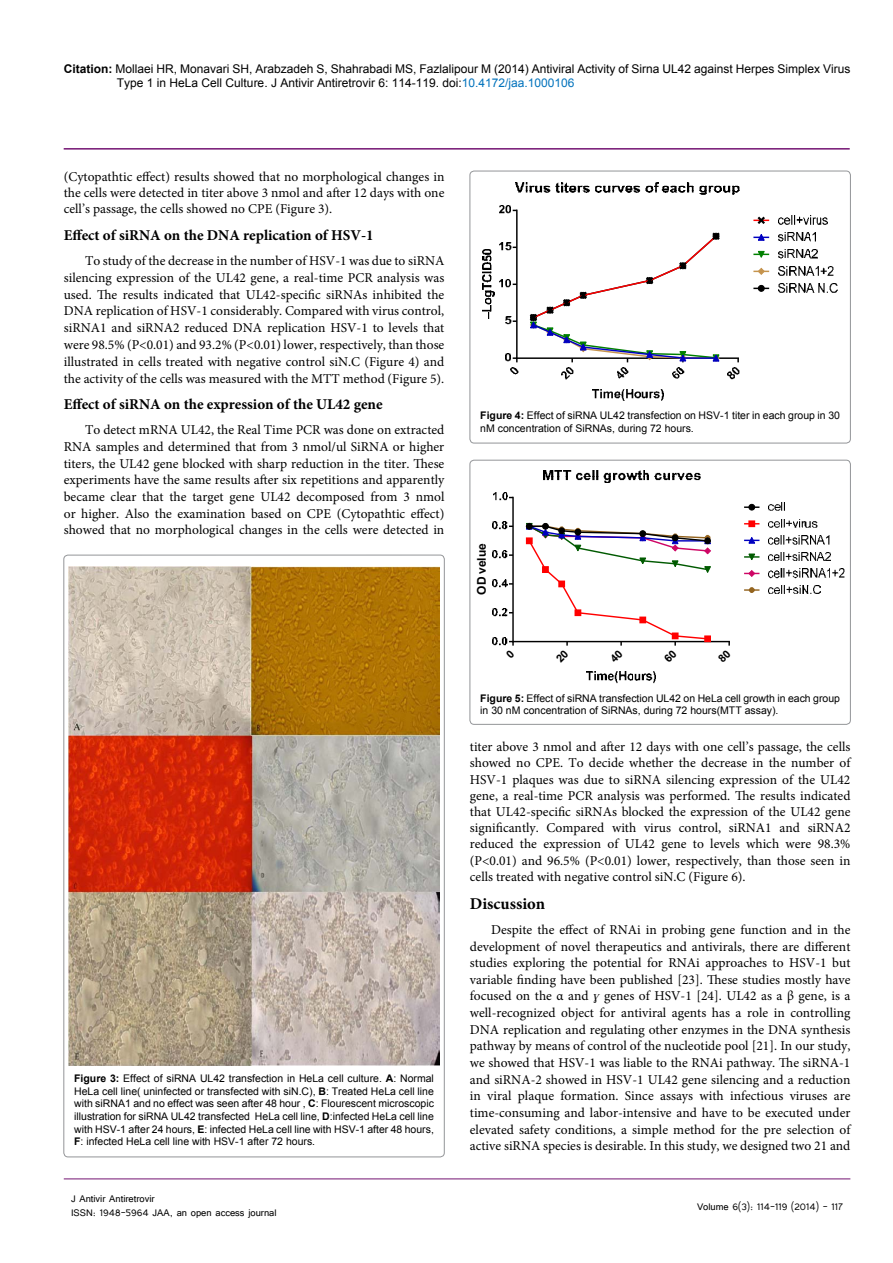
<style>
.page{position:relative;width:893px;height:1263px;background:#fff}
.page>*{position:absolute;margin:0;border:0;box-sizing:border-box;transform-origin:0 0}
.t1{font:700 16.5px "Minion Pro";color:#000}
.t2{font:700 15px "Minion Pro";color:#000}
.t3{font:13.5px/16.6px "Minion Pro";color:#000;text-align:justify}
.t4{font:12px/14.4px "Arial";color:#000}
.t5{font:12px/14.4px "Tunga";color:#000}
.t6{font:700 12px "Arial";letter-spacing:-.005em;color:#000}
.t7{font:10.5px/12.6px "Arial";color:#000}
.s1{font-weight:700}
.s2{color:#0072bc}
</style>
<div class="page">
<hr style="left:64px;top:148px;width:786px;height:2px;background:#741472">
<hr style="left:64px;top:1179px;width:786px;height:1px;background:#741472">
<img style="left:69px;top:567px;width:370px;height:499px">
<div style="left:470px;top:171px;width:380px;height:272px;border:1px solid #939598;border-radius:4px"></div>
<img style="left:515px;top:182px;width:225px;height:13px">
<img style="left:592px;top:389px;width:71px;height:12px">
<img style="left:483px;top:249px;width:11px;height:70px">
<img style="left:511px;top:367px;width:7px;height:8px">
<img style="left:561px;top:367px;width:12px;height:13px">
<img style="left:618px;top:367px;width:11px;height:34px">
<img style="left:672px;top:367px;width:12px;height:12px">
<img style="left:727px;top:367px;width:12px;height:13px">
<hr style="left:516px;top:357px;width:223px;height:2px;background:#000">
<img style="left:505px;top:353px;width:6px;height:9px">
<img style="left:505px;top:316px;width:6px;height:9px">
<img style="left:500px;top:279px;width:11px;height:9px">
<img style="left:499px;top:206px;width:12px;height:45px">
<hr style="left:516px;top:210px;width:2px;height:149px;background:#000">
<svg style="left:513px;top:357px;width:5px;height:5px"></svg>
<svg style="left:527px;top:232px;width:195px;height:130px"></svg>
<img style="left:778px;top:216px;width:41px;height:9px">
<svg style="left:819px;top:217px;width:9px;height:8px"></svg>
<svg style="left:753px;top:216px;width:16px;height:8px"></svg>
<img style="left:778px;top:233px;width:38px;height:9px">
<svg style="left:753px;top:234px;width:16px;height:6px"></svg>
<img style="left:778px;top:249px;width:39px;height:19px">
<svg style="left:753px;top:251px;width:16px;height:7px"></svg>
<img style="left:779px;top:266px;width:55px;height:10px">
<svg style="left:753px;top:268px;width:16px;height:6px"></svg>
<img style="left:779px;top:283px;width:58px;height:10px">
<svg style="left:753px;top:285px;width:16px;height:6px"></svg>
<div style="left:470px;top:460px;width:380px;height:264px;border:1px solid #939598;border-radius:4px"></div>
<img style="left:543px;top:470px;width:157px;height:13px">
<img style="left:587px;top:672px;width:69px;height:12px">
<hr style="left:512px;top:641px;width:218px;height:1px;background:#000">
<img style="left:493px;top:637px;width:14px;height:9px">
<img style="left:493px;top:608px;width:14px;height:9px">
<img style="left:493px;top:579px;width:14px;height:9px">
<img style="left:493px;top:550px;width:14px;height:9px">
<img style="left:493px;top:493px;width:14px;height:37px">
<hr style="left:512px;top:497px;width:2px;height:145px;background:#000">
<img style="left:768px;top:503px;width:17px;height:8px">
<svg style="left:744px;top:504px;width:15px;height:6px"></svg>
<img style="left:768px;top:519px;width:49px;height:26px">
<svg style="left:744px;top:521px;width:15px;height:6px"></svg>
<img style="left:816px;top:536px;width:14px;height:9px">
<svg style="left:744px;top:537px;width:15px;height:6px"></svg>
<img style="left:768px;top:552px;width:63px;height:9px">
<svg style="left:744px;top:554px;width:15px;height:6px"></svg>
<img style="left:768px;top:569px;width:77px;height:10px">
<svg style="left:744px;top:570px;width:15px;height:6px"></svg>
<img style="left:768px;top:585px;width:53px;height:9px">
<svg style="left:744px;top:587px;width:15px;height:6px"></svg>
<svg style="left:506px;top:641px;width:9px;height:5px"></svg>
<svg style="left:524px;top:522px;width:206px;height:124px"></svg>
<p class="t4" style="left:117px;top:61px;width:735px;text-indent:-53px"><span class="s1">Citation:</span> Mollaei HR, Monavari SH, Arabzadeh S, Shahrabadi MS, Fazlalipour M (2014) Antiviral Activity of Sirna UL42 against Herpes Simplex Virus<br>Type 1 in HeLa Cell Culture. J Antivir Antiretrovir 6: 114-119. doi:<span class="s2">10.4172/jaa.1000106</span></p>
<p class="t3" style="left:64px;top:168px;width:382px;line-height:16.2px">(Cytopathtic effect) results showed that no morphological changes in the cells were detected in titer above 3 nmol and after 12 days with one cell’s passage, the cells showed no CPE (Figure 3).</p>
<p class="t2" style="left:64px;top:224px;width:311px">Effect of siRNA on the DNA replication of HSV-1</p>
<p class="t3" style="left:64px;top:252px;width:382px;text-indent:21px">To study of the decrease in the number of HSV-1 was due to siRNA silencing expression of the UL42 gene, a real-time PCR analysis was used. The results indicated that UL42-specific siRNAs inhibited the DNA replication of HSV-1 considerably. Compared with virus control, siRNA1 and siRNA2 reduced DNA replication HSV-1 to levels that were 98.5% (P&lt;0.01) and 93.2% (P&lt;0.01) lower, respectively, than those illustrated in cells treated with negative control siN.C (Figure 4) and the activity of the cells was measured with the MTT method (Figure 5).</p>
<p class="t2" style="left:64px;top:394px;width:320px">Effect of siRNA on the expression of the UL42 gene</p>
<p class="t3" style="left:64px;top:422px;width:382px;text-indent:21px">To detect mRNA UL42, the Real Time PCR was done on extracted RNA samples and determined that from 3 nmol/ul SiRNA or higher titers, the UL42 gene blocked with sharp reduction in the titer. These experiments have the same results after six repetitions and apparently became clear that the target gene UL42 decomposed from 3 nmol or higher. Also the examination based on CPE (Cytopathtic effect) showed that no morphological changes in the cells were detected in</p>
<p class="t7" style="left:480px;top:409px;width:361px"><span class="s1">Figure 4:</span> Effect of siRNA UL42 transfection on HSV-1 titer in each group in 30 nM concentration of SiRNAs, during 72 hours.</p>
<p class="t6" style="left:473px;top:595px;width:53px;rotate:-90deg">OD velue</p>
<p class="t7" style="left:74px;top:1072px;width:361px;text-align:justify"><span class="s1">Figure 3:</span> Effect of siRNA UL42 transfection in HeLa cell culture. <span class="s1">A</span>: Normal HeLa cell line( uninfected or transfected with siN.C), <span class="s1">B</span>: Treated HeLa cell line with siRNA1 and no effect was seen after 48 hour , <span class="s1">C</span>: Flourescent microscopic illustration for siRNA UL42 transfected HeLa cell line, <span class="s1">D</span>:infected HeLa cell line with HSV-1 after 24 hours, <span class="s1">E</span>: infected HeLa cell line with HSV-1 after 48 hours, <span class="s1">F</span>: infected HeLa cell line with HSV-1 after 72 hours.</p>
<p class="t5" style="left:71px;top:1190px;width:207px">J Antivir Antiretrovir<br>ISSN: 1948-5964 JAA, an open access journal</p>
<p class="t7" style="left:480px;top:692px;width:361px"><span class="s1">Figure 5:</span> Effect of siRNA transfection UL42 on HeLa cell growth in each group in 30 nM concentration of SiRNAs, during 72 hours(MTT assay).</p>
<p class="t3" style="left:470px;top:739px;width:382px;line-height:16.2px">titer above 3 nmol and after 12 days with one cell’s passage, the cells showed no CPE. To decide whether the decrease in the number of HSV-1 plaques was due to siRNA silencing expression of the UL42 gene, a real-time PCR analysis was performed. The results indicated that UL42-specific siRNAs blocked the expression of the UL42 gene significantly. Compared with virus control, siRNA1 and siRNA2 reduced the expression of UL42 gene to levels which were 98.3% (P&lt;0.01) and 96.5% (P&lt;0.01) lower, respectively, than those seen in cells treated with negative control siN.C (Figure 6).</p>
<p class="t1" style="left:470px;top:892px;width:77px">Discussion</p>
<p class="t3" style="left:470px;top:921px;width:382px;text-indent:21px">Despite the effect of RNAi in probing gene function and in the development of novel therapeutics and antivirals, there are different studies exploring the potential for RNAi approaches to HSV-1 but variable finding have been published [23]. These studies mostly have focused on the α and genes of HSV-1 [24]. UL42 as a β gene, is a well-recognized object for antiviral agents has a role in controlling DNA replication and regulating other enzymes in the DNA synthesis pathway by means of control of the nucleotide pool [21]. In our study, we showed that HSV-1 was liable to the RNAi pathway. The siRNA-1 and siRNA-2 showed in HSV-1 UL42 gene silencing and a reduction in viral plaque formation. Since assays with infectious viruses are time-consuming and labor-intensive and have to be executed under elevated safety conditions, a simple method for the pre selection of active siRNA species is desirable. In this study, we designed two 21 and</p>
<p class="t5" style="left:697px;top:1199px;width:147px">Volume 6(3): 114-119 (2014) - 117</p>
</div>
